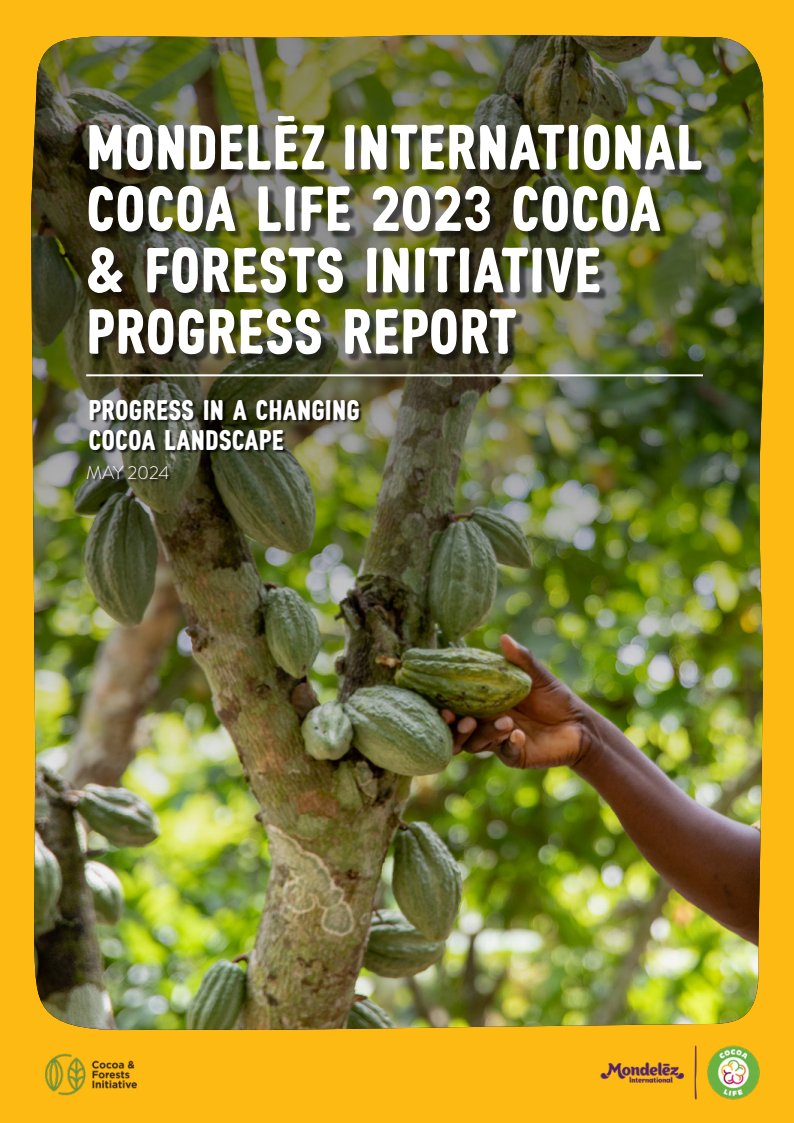
<style>
.page{position:relative;width:794px;height:1123px;background:#fcba12}
.page>*{position:absolute;margin:0;border:0;box-sizing:border-box;transform-origin:0 0}
.t1{font:62.7px/61.4px "MDLZBITETYPE";color:#fff}
.t2{font:28px/30px "MDLZBITETYPE";color:#fff}
.t3{font:300 18.6px "Brandon Grotesque";letter-spacing:-.01em;color:#fff}
</style>
<div class="page">
<img style="left:600px;top:1045px;width:160px;height:55px">
<img style="left:31px;top:35px;width:733px;height:996px">
<div style="left:89px;top:118px;width:621px;height:245px;background:#000;opacity:.5"></div>
<div style="left:90px;top:401px;width:273px;height:54px;background:#000;opacity:.75"></div>
<div style="left:87px;top:466px;width:86px;height:17px;background:#000;opacity:.75"></div>
<img style="left:45px;top:1053px;width:92px;height:43px">
<hr style="left:86px;top:374px;width:617px;height:2px;background:#fff">
<p class="t1" style="left:86px;top:117px;width:618px">MONDELĒZ INTERNATIONAL<br>COCOA LIFE 2023 COCOA &amp; FORESTS INITIATIVE<br>PROGRESS REPORT</p>
<p class="t2" style="left:89px;top:395px;width:273px">PROGRESS IN A CHANGING<br>COCOA LANDSCAPE</p>
<p class="t3" style="left:86px;top:460px;width:85px">MAY 2024</p>
</div>
